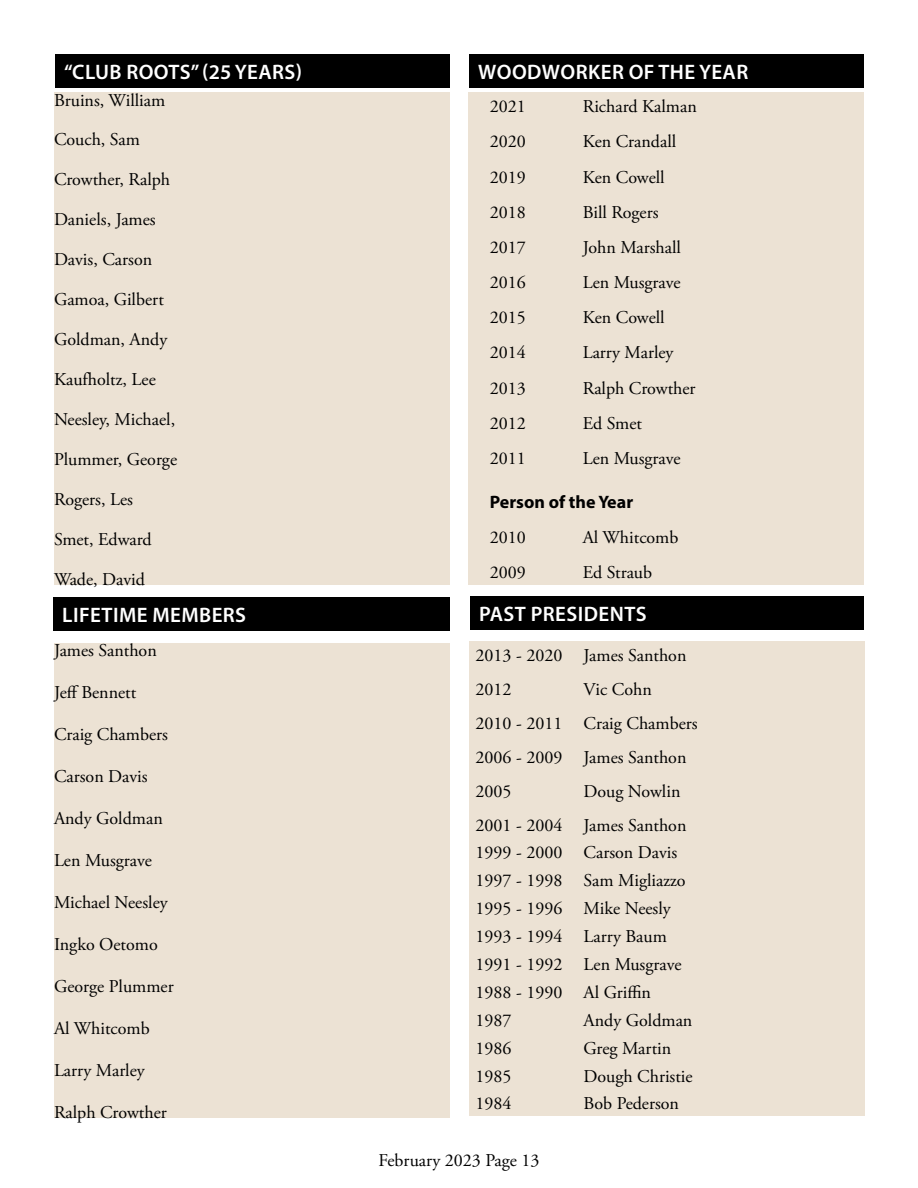
<style>
.page{position:relative;width:918px;height:1188px;background:#fff}
.page>*{position:absolute;margin:0;border:0;box-sizing:border-box;transform-origin:0 0}
.t1{font:600 21px "Myriad Pro";letter-spacing:.02em;color:#fff}
.t2{font:18px/27.9px "Adobe Garamond Pro";color:#000}
.t3{font:700 18px "Myriad Pro";color:#000}
</style>
<div class="page">
<div style="left:468px;top:92px;width:396px;height:493px;background:#ece2d4"></div>
<div style="left:469px;top:54px;width:395px;height:34px;background:#000"></div>
<div style="left:469px;top:641px;width:396px;height:475px;background:#ece2d4"></div>
<div style="left:470px;top:596px;width:394px;height:34px;background:#000"></div>
<div style="left:55px;top:54px;width:394px;height:34px;background:#000"></div>
<div style="left:53px;top:597px;width:396px;height:34px;background:#000"></div>
<div style="left:54px;top:643px;width:396px;height:475px;background:#ece2d4"></div>
<div style="left:54px;top:92px;width:395px;height:493px;background:#ece2d4"></div>
<p class="t1" style="left:64px;top:58px;width:240px">“CLUB ROOTS” (25 YEARS)</p>
<p class="t2" style="left:54px;top:87px;width:113px">Bruins, William</p>
<p class="t2" style="left:54px;top:126px;width:87px">Couch, Sam</p>
<p class="t2" style="left:54px;top:166px;width:118px">Crowther, Ralph</p>
<p class="t2" style="left:54px;top:206px;width:103px">Daniels, James</p>
<p class="t2" style="left:54px;top:246px;width:100px">Davis, Carson</p>
<p class="t2" style="left:54px;top:286px;width:111px">Gamoa, Gilbert</p>
<p class="t2" style="left:54px;top:326px;width:115px">Goldman, Andy</p>
<p class="t2" style="left:54px;top:366px;width:103px">Kaufholtz, Lee</p>
<p class="t2" style="left:54px;top:406px;width:123px">Neesley, Michael,</p>
<p class="t2" style="left:54px;top:446px;width:125px">Plummer, George</p>
<p class="t2" style="left:54px;top:486px;width:80px">Rogers, Les</p>
<p class="t2" style="left:54px;top:526px;width:99px">Smet, Edward</p>
<p class="t2" style="left:54px;top:566px;width:93px">Wade, David</p>
<p class="t1" style="left:62px;top:601px;width:185px">LIFETIME MEMBERS</p>
<p class="t2" style="left:54px;top:637px;width:104px">James Santhon</p>
<p class="t2" style="left:54px;top:679px;width:84px">Jeff Bennett</p>
<p class="t2" style="left:54px;top:721px;width:115px">Craig Chambers</p>
<p class="t2" style="left:54px;top:763px;width:95px">Carson Davis</p>
<p class="t2" style="left:54px;top:805px;width:110px">Andy Goldman</p>
<p class="t2" style="left:54px;top:847px;width:99px">Len Musgrave</p>
<p class="t2" style="left:54px;top:889px;width:115px">Michael Neesley</p>
<p class="t2" style="left:54px;top:931px;width:105px">Ingko Oetomo</p>
<p class="t2" style="left:54px;top:973px;width:121px">George Plummer</p>
<p class="t2" style="left:54px;top:1015px;width:97px">Al Whitcomb</p>
<p class="t2" style="left:54px;top:1057px;width:92px">Larry Marley</p>
<p class="t2" style="left:54px;top:1098px;width:114px">Ralph Crowther</p>
<p class="t1" style="left:478px;top:58px;width:272px">WOODWORKER OF THE YEAR</p>
<p class="t2" style="left:490px;top:93px;width:37px">2021</p>
<p class="t2" style="left:583px;top:93px;width:116px">Richard Kalman</p>
<p class="t2" style="left:490px;top:128px;width:37px">2020</p>
<p class="t2" style="left:583px;top:128px;width:95px">Ken Crandall</p>
<p class="t2" style="left:490px;top:164px;width:37px">2019</p>
<p class="t2" style="left:583px;top:164px;width:83px">Ken Cowell</p>
<p class="t2" style="left:490px;top:199px;width:37px">2018</p>
<p class="t2" style="left:583px;top:199px;width:77px">Bill Rogers</p>
<p class="t2" style="left:490px;top:234px;width:37px">2017</p>
<p class="t2" style="left:583px;top:234px;width:100px">John Marshall</p>
<p class="t2" style="left:490px;top:269px;width:37px">2016</p>
<p class="t2" style="left:583px;top:269px;width:99px">Len Musgrave</p>
<p class="t2" style="left:490px;top:304px;width:37px">2015</p>
<p class="t2" style="left:583px;top:304px;width:83px">Ken Cowell</p>
<p class="t2" style="left:490px;top:339px;width:37px">2014</p>
<p class="t2" style="left:583px;top:339px;width:92px">Larry Marley</p>
<p class="t2" style="left:490px;top:374px;width:37px">2013</p>
<p class="t2" style="left:583px;top:374px;width:114px">Ralph Crowther</p>
<p class="t2" style="left:490px;top:410px;width:37px">2012</p>
<p class="t2" style="left:583px;top:410px;width:61px">Ed Smet</p>
<p class="t2" style="left:490px;top:445px;width:37px">2011</p>
<p class="t2" style="left:583px;top:445px;width:99px">Len Musgrave</p>
<p class="t3" style="left:490px;top:490px;width:145px">Person of the Year</p>
<p class="t2" style="left:490px;top:524px;width:37px">2010</p>
<p class="t2" style="left:583px;top:524px;width:97px">Al Whitcomb</p>
<p class="t2" style="left:490px;top:559px;width:37px">2009</p>
<p class="t2" style="left:583px;top:559px;width:71px">Ed Straub</p>
<p class="t1" style="left:479px;top:600px;width:169px">PAST PRESIDENTS</p>
<p class="t2" style="left:476px;top:639px;width:212px;line-height:33.9px">2013 - 2020 James Santhon<br>2012</p>
<p class="t2" style="left:476px;top:673px;width:223px;line-height:33.9px;text-indent:108px">Vic Cohn<br>2010 - 2011 Craig Chambers<br>2006 - 2009 James Santhon<br>2005</p>
<p class="t2" style="left:476px;top:775px;width:212px;line-height:33.9px;text-indent:108px">Doug Nowlin<br>2001 - 2004 James Santhon</p>
<p class="t2" style="left:476px;top:839px;width:211px">1999 - 2000 Carson Davis<br>1997 - 1998 Sam Migliazzo<br>1995 - 1996 Mike Neesly<br>1993 - 1994 Larry Baum<br>1991 - 1992 Len Musgrave<br>1988 - 1990 Al Griffin<br>1987</p>
<p class="t2" style="left:584px;top:1007px;width:110px">Andy Goldman</p>
<p class="t2" style="left:476px;top:1035px;width:37px">1986</p>
<p class="t2" style="left:584px;top:1035px;width:89px">Greg Martin</p>
<p class="t2" style="left:476px;top:1063px;width:37px">1985</p>
<p class="t2" style="left:584px;top:1063px;width:111px">Dough Christie</p>
<p class="t2" style="left:476px;top:1090px;width:37px">1984</p>
<p class="t2" style="left:584px;top:1090px;width:97px">Bob Pederson</p>
<p class="t2" style="left:378px;top:1147px;width:163px">February 2023 Page 13</p>
</div>
